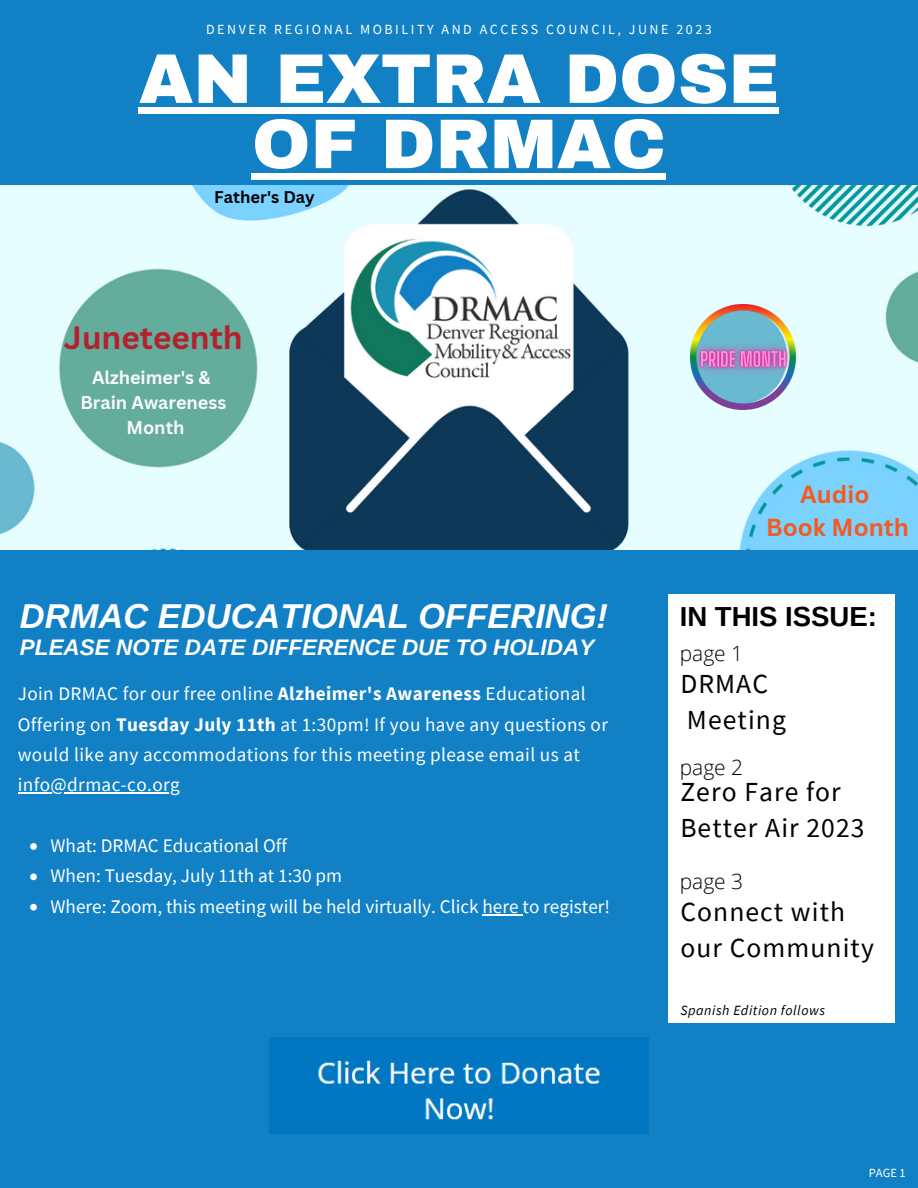
<style>
.page{position:relative;width:918px;height:1188px;background:#1180c5}
.page>*{position:absolute;margin:0;border:0;box-sizing:border-box;transform-origin:0 0}
.t1{font:900 70.35px/65.2px "Archivo";color:#fff;text-align:center}
.t2{font:italic 700 34.5px "Arimo";color:#fff}
.t3{font:700 31.5px "Canva Sans";color:#b4212c}
.t4{font:27.6px/36px "Source Sans Pro";letter-spacing:.04em;color:#000}
.t5{font:700 27.6px "Arimo";color:#000}
.t6{font:700 24px "Canva Sans";color:#f25b21}
.t7{font:italic 700 22.5px "Arimo";color:#fff}
.t8{font:300 21px "Open Sans";color:#000}
.t9{font:19.2px/30.3px "Source Sans Pro";letter-spacing:.02em;color:#fff}
.t10{font:19.2px "Source Sans Pro";color:#fff}
.t11{font:700 18px "Canva Sans";color:#f8fbfb}
.t12{font:700 16.5px "Canva Sans";color:#000}
.t13{font:italic 14.1px "Source Sans Pro";letter-spacing:.04em;color:#000}
.t14{font:13.95px "Source Sans Pro";letter-spacing:.18em;color:#fff}
.t15{font:12.45px "Source Sans Pro";color:#fff}
.s1{font-weight:700}
</style>
<div class="page">
<div style="left:669px;top:594px;width:226px;height:429px;background:#fff"></div>
<img style="left:0;top:186px;width:918px;height:363px">
<svg style="left:30px;top:843px;width:7px;height:7px"></svg>
<svg style="left:30px;top:873px;width:7px;height:7px"></svg>
<svg style="left:30px;top:904px;width:7px;height:7px"></svg>
<hr style="left:483px;top:914px;width:40px;height:1px;background:#fff">
<hr style="left:18px;top:792px;width:162px;height:2px;background:#fff">
<img style="left:269px;top:1037px;width:380px;height:97px">
<img style="left:691px;top:304px;width:105px;height:105px">
<div style="left:139px;top:107px;width:640px;height:7px;background:#fff"></div>
<div style="left:252px;top:173px;width:414px;height:6px;background:#fff"></div>
<img style="left:678px;top:325px;width:131px;height:68px">
<p class="t14" style="left:206px;top:20px;width:507px">DENVER REGIONAL MOBILITY AND ACCESS COUNCIL, JUNE 2023</p>
<p class="t1" style="left:139px;top:47px;width:642px">AN EXTRA DOSE<br>OF DRMAC</p>
<p class="t12" style="left:214px;top:185px;width:102px">Father's Day</p>
<p class="t3" style="left:64px;top:315px;width:180px">Juneteenth</p>
<p class="t11" style="left:92px;top:365px;width:120px">Alzheimer's &amp;</p>
<p class="t11" style="left:80px;top:390px;width:147px">Brain Awareness</p>
<p class="t11" style="left:127px;top:414px;width:60px">Month</p>
<p class="t2" style="left:20px;top:597px;width:590px">DRMAC EDUCATIONAL OFFERING!</p>
<p class="t7" style="left:20px;top:635px;width:576px">PLEASE NOTE DATE DIFFERENCE DUE TO HOLIDAY</p>
<p class="t9" style="left:18px;top:678px;width:592px">Join DRMAC for our free online <span class="s1">Alzheimer's Awareness</span> Educational Offering on <span class="s1">Tuesday July 11th</span> at 1:30pm! If you have any questions or would like any accommodations for this meeting please email us at info@drmac-co.org</p>
<p class="t10" style="left:50px;top:833px;width:238px">What: DRMAC Educational Off</p>
<p class="t10" style="left:50px;top:864px;width:293px">When: Tuesday, July 11th at 1:30 pm</p>
<p class="t10" style="left:50px;top:894px;width:561px">Where: Zoom, this meeting will be held virtually. Click here to register!</p>
<p class="t6" style="left:800px;top:477px;width:71px">Audio</p>
<p class="t6" style="left:766px;top:510px;width:144px">Book Month</p>
<p class="t5" style="left:680px;top:601px;width:199px">IN THIS ISSUE:</p>
<p class="t8" style="left:680px;top:638px;width:65px">page 1</p>
<p class="t4" style="left:680px;top:665px;width:89px">DRMAC</p>
<p class="t4" style="left:687px;top:701px;width:101px">Meeting</p>
<p class="t8" style="left:680px;top:752px;width:65px">page 2</p>
<p class="t4" style="left:680px;top:773px;width:186px">Zero Fare for<br>Better Air 2023</p>
<p class="t8" style="left:680px;top:866px;width:65px">page 3</p>
<p class="t4" style="left:680px;top:893px;width:195px">Connect with our Community</p>
<p class="t13" style="left:680px;top:1001px;width:146px">Spanish Edition follows</p>
<p class="t15" style="left:869px;top:1165px;width:38px">PAGE 1</p>
</div>
